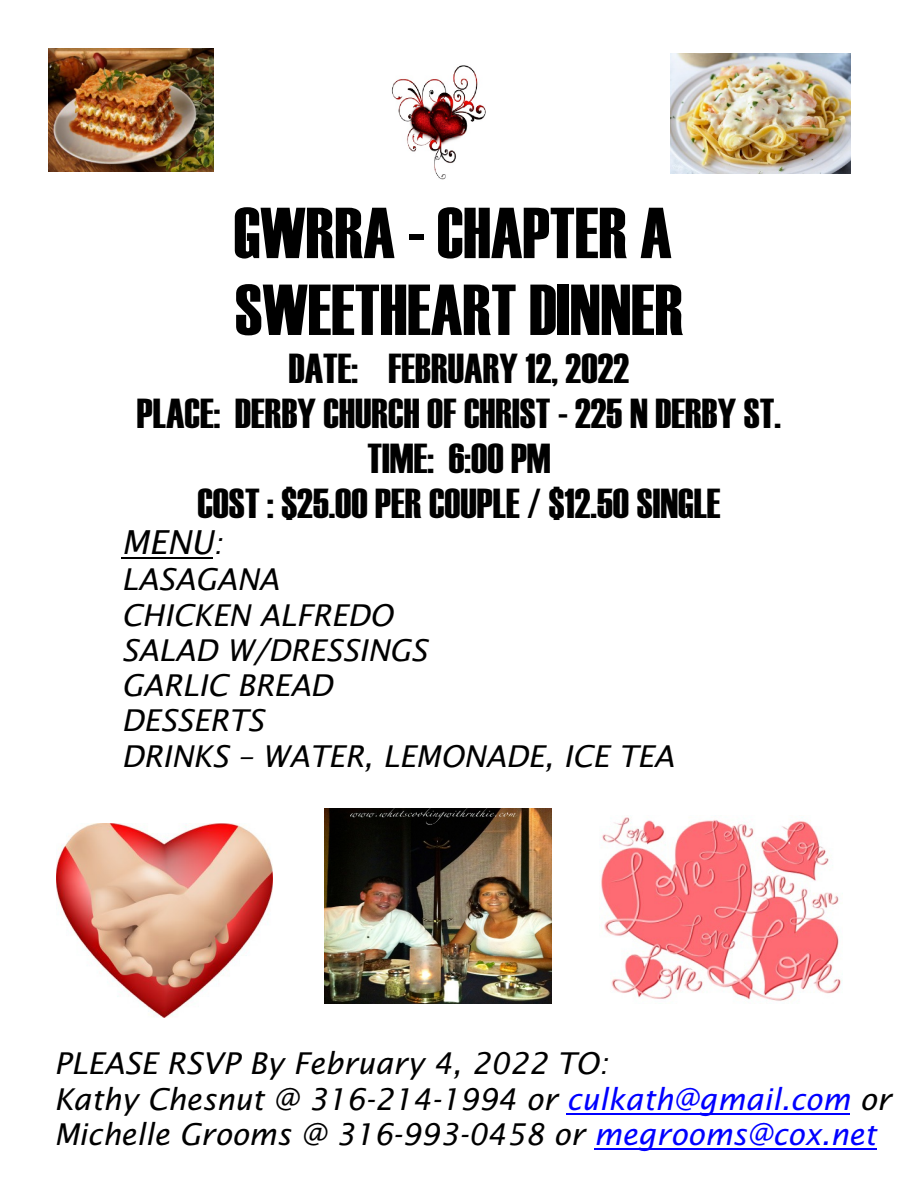
<style>
.page{position:relative;width:918px;height:1188px;background:#fff}
.page>*{position:absolute;margin:0;border:0;box-sizing:border-box;transform-origin:0 0}
.t1{font:72px/76.8px "Haettenschweiler";color:#000}
.t2{font:42px/44.7px "Haettenschweiler";color:#000;text-align:center}
.t3{font:italic 33px "Lucida Sans";color:#000}
.t4{font:italic 30px/35.2px "Lucida Sans";color:#000}
.s1{font-size:30px}
.s2{color:#00f}
</style>
<div class="page">
<img style="left:56px;top:823px;width:217px;height:195px">
<img style="left:49px;top:48px;width:165px;height:124px">
<img style="left:391px;top:65px;width:95px;height:115px">
<img style="left:671px;top:54px;width:179px;height:120px">
<hr style="left:122px;top:558px;width:91px;height:1px;background:#000">
<img style="left:325px;top:808px;width:227px;height:196px">
<img style="left:601px;top:815px;width:241px;height:186px">
<hr style="left:566px;top:1113px;width:284px;height:2px;background:#00f">
<hr style="left:594px;top:1148px;width:282px;height:2px;background:#00f">
<h1 class="t1" style="left:234px;top:199px;width:451px">GWRRA - CHAPTER A<br>SWEETHEART DINNER</h1>
<h2 class="t2" style="left:137px;top:349px;width:646px">DATE: FEBRUARY 12, 2022<br>PLACE: DERBY CHURCH OF CHRIST - 225 N DERBY ST.<br>TIME: 6:00 PM<br>COST : $25.00 PER COUPLE / $12.50 SINGLE</h2>
<p class="t3" style="left:122px;top:529px;width:103px">MENU<span class="s1">:</span></p>
<p class="t4" style="left:122px;top:564px;width:554px">LASAGANA<br>CHICKEN ALFREDO<br>SALAD W/DRESSINGS<br>GARLIC BREAD<br>DESSERTS<br>DRINKS – WATER, LEMONADE, ICE TEA</p>
<p class="t4" style="left:54px;top:1048px;width:839px">PLEASE RSVP By February 4, 2022 TO:<br>Kathy Chesnut @ 316-214-1994 or <span class="s2">culkath@gmail.com</span> or<br>Michelle Grooms @ 316-993-0458 or <span class="s2">megrooms@cox.net</span></p>
</div>
